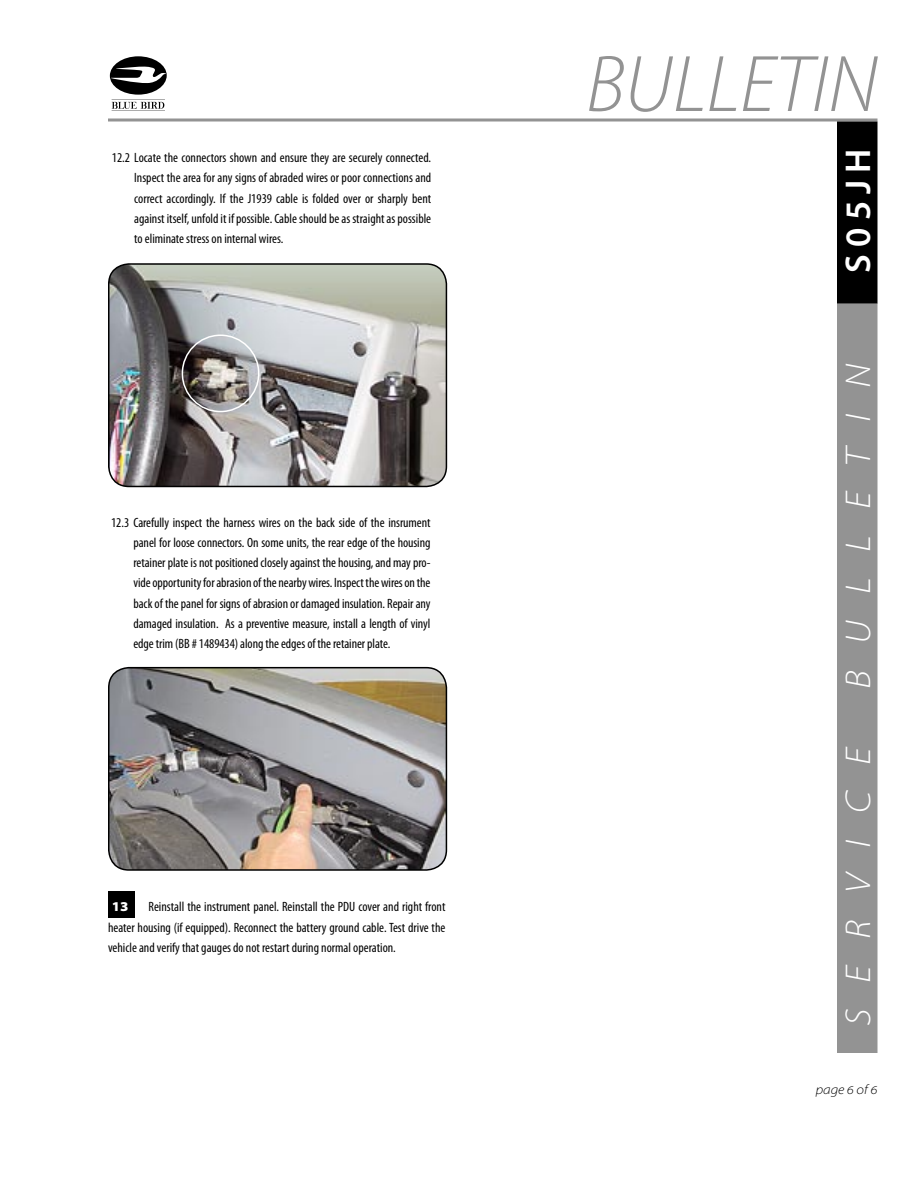
<style>
.page{position:relative;width:918px;height:1188px;background:#fff}
.page>*{position:absolute;margin:0;border:0;box-sizing:border-box;transform-origin:0 0}
.t1{font:italic 300 81px "Myriad Pro";color:#939393}
.t2{font:italic 300 semi-expanded 36px "Myriad Pro";letter-spacing:.73em;color:#fff}
.t3{font:600 36px "Myriad Pro";letter-spacing:.2em;color:#fff}
.Body_Numbered{font:condensed 13.5px/20.2px "Myriad Pro";letter-spacing:-.005em;color:#000;text-align:justify}
.Procedure_Step_First{font:condensed 13.5px/20.2px "Myriad Pro";color:#000;text-align:justify}
.t4{font:italic 300 semi-expanded 13.5px "Myriad Pro";color:#000}
.Procedure_Step_First-2{font:900 semi-expanded 13.5px "Myriad Pro";color:#fff}
</style>
<div class="page">
<svg style="left:108px;top:118px;width:770px;height:4px;background:#acacac"></svg>
<div style="left:837px;top:122px;width:41px;height:182px;background:#000"></div>
<div style="left:837px;top:304px;width:41px;height:749px;background:#939393"></div>
<svg style="left:110px;top:56px;width:57px;height:55px"></svg>
<div style="left:108px;top:891px;width:27px;height:27px;background:#000"></div>
<svg style="left:108px;top:263px;width:340px;height:223px;background:#999896"></svg>
<div style="left:182px;top:335px;width:77px;height:77px;border:2px solid #fff;border-radius:50%"></div>
<svg style="left:108px;top:666px;width:340px;height:204px;background:#8d8985"></svg>
<p class="Body_Numbered" style="left:134px;top:148px;width:299px;text-indent:-22px">12.2 Locate the connectors shown and ensure they are securely connected.<br>Inspect the area for any signs of abraded wires or poor connections and correct accordingly. If the J1939 cable is folded over or sharply bent against itself, unfold it if possible. Cable should be as straight as possible to eliminate stress on internal wires.</p>
<p class="Body_Numbered" style="left:134px;top:512px;width:299px;text-indent:-22px">12.3 Carefully inspect the harness wires on the back side of the insrument panel for loose connectors. On some units, the rear edge of the housing retainer plate is not positioned closely against the housing, and may pro&shy;vide opportunity for abrasion of the nearby wires. Inspect the wires on the back of the panel for signs of abrasion or damaged insulation. Repair any damaged insulation. As a preventive measure, install a length of vinyl edge trim (BB # 1489434) along the edges of the retainer plate.</p>
<p class="Procedure_Step_First" style="left:108px;top:897px;width:339px;text-indent:40px">Reinstall the instrument panel. Reinstall the PDU cover and right front heater housing (if equipped). Reconnect the battery ground cable. Test drive the vehicle and verify that gauges do not restart during normal operation.</p>
<p class="Procedure_Step_First-2" style="left:112px;top:899px;width:18px">13</p>
<h1 class="t1" style="left:586px;top:41px;width:293px">BULLETIN</h1>
<h2 class="t3" style="left:838px;top:273px;width:126px;rotate:-90deg">S05JH</h2>
<h2 class="t2" style="left:839px;top:689px;width:327px;rotate:-90deg">BULLETIN</h2>
<h2 class="t2" style="left:839px;top:1026px;width:281px;rotate:-90deg">SERVICE</h2>
<p class="t4" style="left:816px;top:1082px;width:63px">page 6 of 6</p>
</div>
